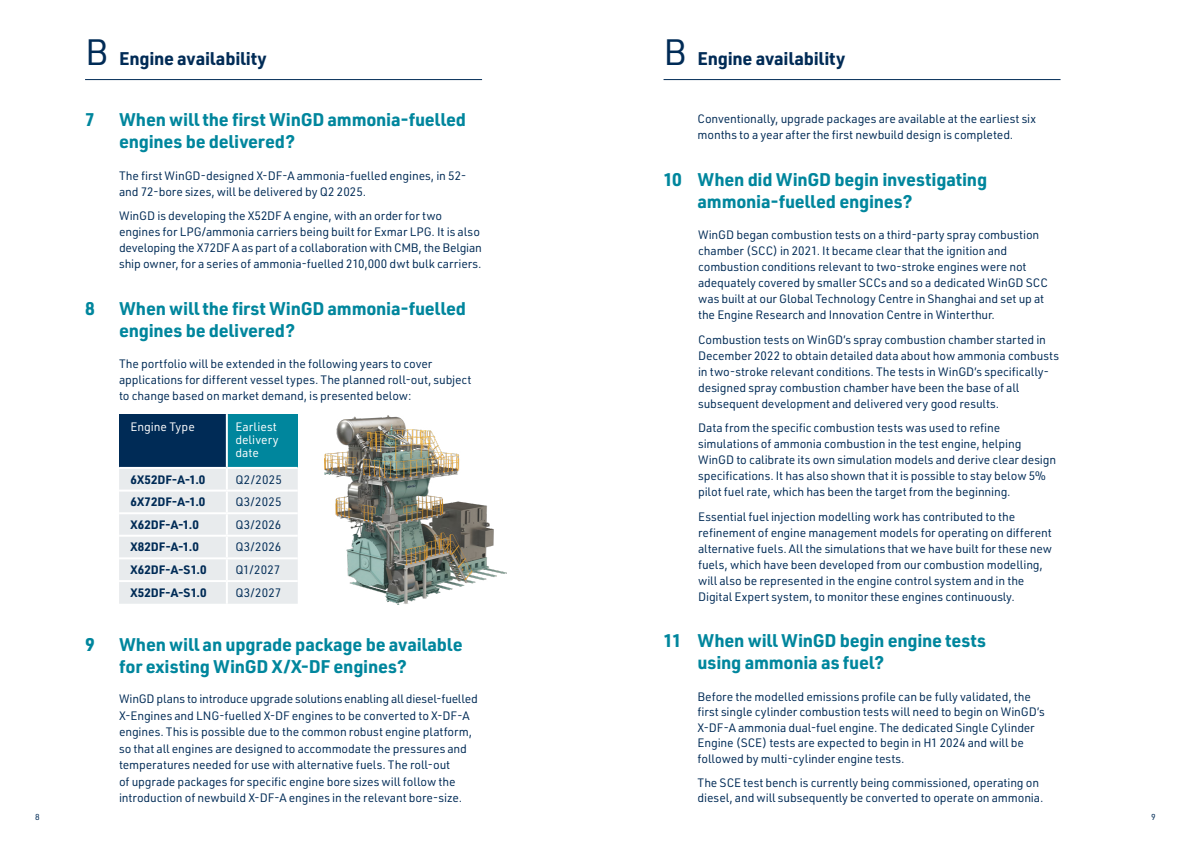
<style>
.page{position:relative;width:1191px;height:842px;background:#fff}
.page>*{position:absolute;margin:0;border:0;box-sizing:border-box;transform-origin:0 0}
.t1{font:700 18px/22px "URWDIN";letter-spacing:-.015em;color:#00869d}
.t2{font:700 18px "URWDIN";letter-spacing:-.015em;color:#002b56}
.t3{font:12px/16px "URWDIN";letter-spacing:-.01em;color:#002b56}
.t4{font:700 12px "URWDIN";letter-spacing:.015em;color:#002b56}
.t5{font:12px/13px "URWDIN";color:#fff}
.t6{font:8.5px "URWDIN";color:#002b56}
.s1{font-weight:400;font-size:36px}
</style>
<div class="page">
<hr style="left:85px;top:79px;width:397px;height:1px;background:#002b56">
<hr style="left:663px;top:79px;width:397px;height:1px;background:#002b56">
<div style="left:119px;top:414px;width:108px;height:54px;background:#002b56"></div>
<div style="left:227px;top:414px;width:71px;height:54px;background:#00869d"></div>
<div style="left:119px;top:469px;width:179px;height:135px;background:#e8ebed"></div>
<hr style="left:226px;top:414px;width:2px;height:53px;background:#fff">
<hr style="left:119px;top:467px;width:108px;height:2px;background:#fff">
<hr style="left:227px;top:467px;width:71px;height:2px;background:#fff">
<hr style="left:226px;top:469px;width:2px;height:21px;background:#fff">
<hr style="left:119px;top:490px;width:108px;height:2px;background:#fff">
<hr style="left:227px;top:490px;width:71px;height:2px;background:#fff">
<hr style="left:226px;top:492px;width:2px;height:20px;background:#fff">
<hr style="left:119px;top:512px;width:108px;height:2px;background:#fff">
<hr style="left:227px;top:512px;width:71px;height:2px;background:#fff">
<hr style="left:226px;top:514px;width:2px;height:21px;background:#fff">
<hr style="left:119px;top:535px;width:108px;height:2px;background:#fff">
<hr style="left:227px;top:535px;width:71px;height:2px;background:#fff">
<hr style="left:226px;top:537px;width:2px;height:20px;background:#fff">
<hr style="left:119px;top:557px;width:108px;height:2px;background:#fff">
<hr style="left:227px;top:557px;width:71px;height:2px;background:#fff">
<hr style="left:226px;top:559px;width:2px;height:21px;background:#fff">
<hr style="left:119px;top:580px;width:108px;height:2px;background:#fff">
<hr style="left:227px;top:580px;width:71px;height:2px;background:#fff">
<hr style="left:226px;top:582px;width:2px;height:22px;background:#fff">
<img style="left:325px;top:415px;width:181px;height:189px">
<h1 class="t2" style="left:85px;top:47px;width:183px"><span class="s1">B</span> Engine availability</h1>
<h1 class="t2" style="left:663px;top:47px;width:183px"><span class="s1">B</span> Engine availability</h1>
<h1 class="t1" style="left:85px;top:108px;width:11px">7</h1>
<h1 class="t1" style="left:119px;top:108px;width:348px">When will the first WinGD ammonia-fuelled engines be delivered?</h1>
<p class="t3" style="left:697px;top:110px;width:340px">Conventionally, upgrade packages are available at the earliest six months to a year after the first newbuild design is completed.</p>
<p class="t3" style="left:119px;top:167px;width:349px">The first WinGD-designed X-DF-A ammonia-fuelled engines, in 52- and 72-bore sizes, will be delivered by Q2 2025.</p>
<p class="t3" style="left:119px;top:207px;width:364px">WinGD is developing the X52DF A engine, with an order for two engines for LPG/ammonia carriers being built for Exmar LPG. It is also developing the X72DF A as part of a collaboration with CMB, the Belgian ship owner, for a series of ammonia-fuelled 210,000 dwt bulk carriers.</p>
<h1 class="t1" style="left:85px;top:297px;width:11px">8</h1>
<h1 class="t1" style="left:119px;top:297px;width:348px">When will the first WinGD ammonia-fuelled engines be delivered?</h1>
<p class="t3" style="left:119px;top:355px;width:354px">The portfolio will be extended in the following years to cover applications for different vessel types. The planned roll-out, subject to change based on market demand, is presented below:</p>
<p class="t5" style="left:130px;top:420px;width:66px">Engine Type</p>
<p class="t5" style="left:235px;top:420px;width:45px">Earliest delivery date</p>
<p class="t4" style="left:130px;top:471px;width:77px">6X52DF-A-1.0</p>
<p class="t3" style="left:235px;top:471px;width:48px">Q2/2025</p>
<p class="t4" style="left:130px;top:494px;width:76px">6X72DF-A-1.0</p>
<p class="t3" style="left:235px;top:494px;width:48px">Q3/2025</p>
<p class="t4" style="left:130px;top:516px;width:70px">X62DF-A-1.0</p>
<p class="t3" style="left:235px;top:516px;width:48px">Q3/2026</p>
<p class="t4" style="left:130px;top:539px;width:70px">X82DF-A-1.0</p>
<p class="t3" style="left:235px;top:539px;width:48px">Q3/2026</p>
<p class="t4" style="left:130px;top:561px;width:78px">X62DF-A-S1.0</p>
<p class="t3" style="left:235px;top:561px;width:46px">Q1/2027</p>
<p class="t4" style="left:130px;top:584px;width:78px">X52DF-A-S1.0</p>
<p class="t3" style="left:235px;top:584px;width:48px">Q3/2027</p>
<h1 class="t1" style="left:85px;top:632px;width:11px">9</h1>
<h1 class="t1" style="left:119px;top:632px;width:345px">When will an upgrade package be available for existing WinGD X/X-DF engines?</h1>
<p class="t3" style="left:119px;top:690px;width:360px;line-height:16.5px">WinGD plans to introduce upgrade solutions enabling all diesel-fuelled X-Engines and LNG-fuelled X-DF engines to be converted to X-DF-A engines. This is possible due to the common robust engine platform, so that all engines are designed to accommodate the pressures and temperatures needed for use with alternative fuels. The roll-out<br>of upgrade packages for specific engine bore sizes will follow the introduction of newbuild X-DF-A engines in the relevant bore-size.</p>
<h1 class="t1" style="left:697px;top:168px;width:291px;text-indent:-34px">10 When did WinGD begin investigating ammonia-fuelled engines?</h1>
<p class="t3" style="left:698px;top:226px;width:351px">WinGD began combustion tests on a third-party spray combustion chamber (SCC) in 2021. It became clear that the ignition and combustion conditions relevant to two-stroke engines were not adequately covered by smaller SCCs and so a dedicated WinGD SCC was built at our Global Technology Centre in Shanghai and set up at the Engine Research and Innovation Centre in Winterthur.</p>
<p class="t3" style="left:698px;top:331px;width:362px">Combustion tests on WinGD’s spray combustion chamber started in December 2022 to obtain detailed data about how ammonia combusts in two-stroke relevant conditions. The tests in WinGD’s specifically&shy;designed spray combustion chamber have been the base of all subsequent development and delivered very good results.</p>
<p class="t3" style="left:698px;top:419px;width:359px">Data from the specific combustion tests was used to refine simulations of ammonia combustion in the test engine, helping WinGD to calibrate its own simulation models and derive clear design specifications. It has also shown that it is possible to stay below 5% pilot fuel rate, which has been the target from the beginning.</p>
<p class="t3" style="left:698px;top:508px;width:355px">Essential fuel injection modelling work has contributed to the refinement of engine management models for operating on different alternative fuels. All the simulations that we have built for these new fuels, which have been developed from our combustion modelling, will also be represented in the engine control system and in the Digital Expert system, to monitor these engines continuously.</p>
<h1 class="t1" style="left:697px;top:629px;width:290px;text-indent:-34px">11 When will WinGD begin engine tests using ammonia as fuel?</h1>
<p class="t3" style="left:697px;top:688px;width:349px;line-height:15.5px">Before the modelled emissions profile can be fully validated, the first single cylinder combustion tests will need to begin on WinGD’s X-DF-A ammonia dual-fuel engine. The dedicated Single Cylinder Engine (SCE) tests are expected to begin in H1 2024 and will be followed by multi-cylinder engine tests.</p>
<p class="t3" style="left:697px;top:774px;width:347px;line-height:15.5px">The SCE test bench is currently being commissioned, operating on diesel, and will subsequently be converted to operate on ammonia.</p>
<p class="t6" style="left:35px;top:811px;width:6px">8</p>
<p class="t6" style="left:1151px;top:811px;width:6px">9</p>
</div>
